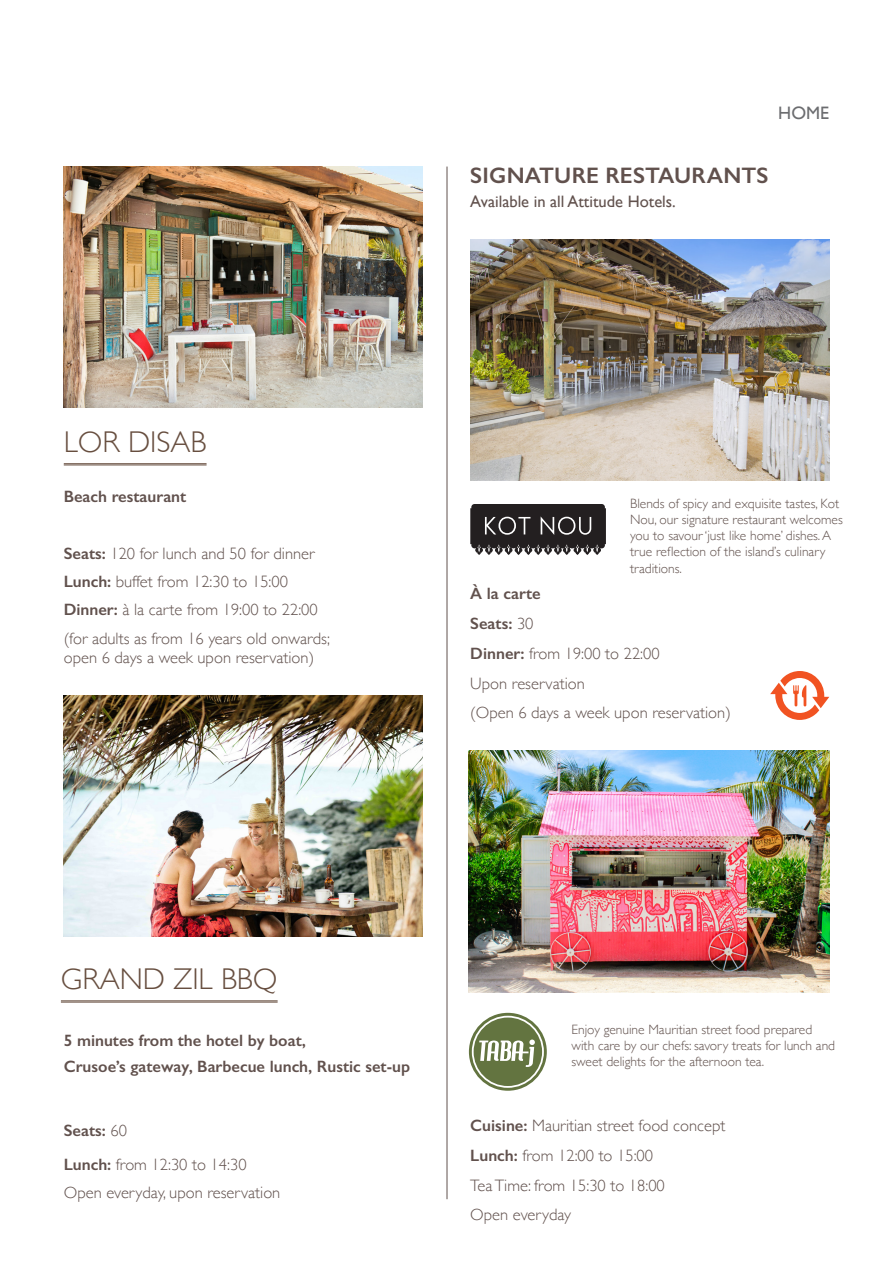
<style>
.page{position:relative;width:893px;height:1263px;background:#fff}
.page>*{position:absolute;margin:0;border:0;box-sizing:border-box;transform-origin:0 0}
.t1{font:300 30px "Gill Sans";color:#674e3f}
.t2{font:600 22.5px "Gill Sans";letter-spacing:.005em;color:#61514d}
.t3{font:18px "Gill Sans";color:#6c6d70}
.t4{font:300 16.5px/29.7px "Gill Sans";color:#61514d}
.t5{font:600 16.5px/25.5px "Gill Sans";color:#61514d}
.t6{font:16.5px "Gill Sans";color:#61514d}
.t7{font:300 13.5px/16.2px "Gill Sans";color:#61514d}
.s1{font-weight:600}
</style>
<div class="page">
<hr style="left:64px;top:463px;width:143px;height:1px;background:#674e3f">
<hr style="left:64px;top:465px;width:143px;height:1px;background:#674e3f">
<hr style="left:61px;top:1000px;width:217px;height:1px;background:#674e3f">
<hr style="left:61px;top:1002px;width:217px;height:1px;background:#674e3f">
<img style="left:64px;top:695px;width:359px;height:242px">
<img style="left:64px;top:167px;width:359px;height:241px">
<hr style="left:447px;top:167px;width:1px;height:1032px;background:#61514d">
<img style="left:470px;top:239px;width:359px;height:242px">
<img style="left:469px;top:751px;width:360px;height:241px">
<svg style="left:470px;top:504px;width:136px;height:51px;background:#444142"></svg>
<div style="left:500px;top:518px;width:14px;height:15px;background:#231f20;border-radius:50%"></div>
<div style="left:560px;top:518px;width:14px;height:15px;background:#231f20;border-radius:50%"></div>
<svg style="left:469px;top:1013px;width:78px;height:78px"></svg>
<svg style="left:770px;top:671px;width:59px;height:49px"></svg>
<h1 class="t1" style="left:64px;top:419px;width:144px">LOR DISAB</h1>
<p class="t5" style="left:64px;top:484px;width:124px">Beach restaurant</p>
<p class="t4" style="left:64px;top:538px;width:268px;line-height:28.3px"><span class="s1">Seats:</span> 120 for lunch and 50 for dinner <span class="s1">Lunch:</span> buffet from 12:30 to 15:00<br><span class="s1">Dinner:</span> à la carte from 19:00 to 22:00 (for adults as from 16 years old onwards;</p>
<p class="t4" style="left:64px;top:642px;width:252px">open 6 days a week upon reservation)</p>
<p class="t3" style="left:778px;top:102px;width:52px">HOME</p>
<h2 class="t2" style="left:470px;top:162px;width:300px">SIGNATURE RESTAURANTS</h2>
<p class="t6" style="left:470px;top:192px;width:207px">Available in all Attitude Hotels.</p>
<p class="t7" style="left:630px;top:495px;width:214px">Blends of spicy and exquisite tastes, Kot Nou, our signature restaurant welcomes you to savour ‘just like home’ dishes. A true reflection of the island’s culinary traditions.</p>
<p class="t4" style="left:470px;top:578px;width:262px"><span class="s1">À la carte<br>Seats:</span> 30<br><span class="s1">Dinner:</span> from 19:00 to 22:00<br>Upon reservation<br>(Open 6 days a week upon reservation)</p>
<h1 class="t1" style="left:61px;top:956px;width:218px">GRAND ZIL BBQ</h1>
<p class="t5" style="left:64px;top:1028px;width:348px">5 minutes from the hotel by boat,<br>Crusoe’s gateway, Barbecue lunch, Rustic set-up</p>
<p class="t4" style="left:64px;top:1112px;width:184px;line-height:34px"><span class="s1">Seats:</span> 60<br><span class="s1">Lunch:</span> from 12:30 to 14:30</p>
<p class="t4" style="left:64px;top:1177px;width:218px">Open everyday, upon reservation</p>
<p class="t7" style="left:571px;top:1021px;width:265px">Enjoy genuine Mauritian street food prepared with care by our chefs: savory treats for lunch and sweet delights for the afternoon tea.</p>
<p class="t4" style="left:470px;top:1110px;width:257px"><span class="s1">Cuisine:</span> Mauritian street food concept<br><span class="s1">Lunch:</span> from 12:00 to 15:00<br>Tea Time: from 15:30 to 18:00<br>Open everyday</p>
</div>
